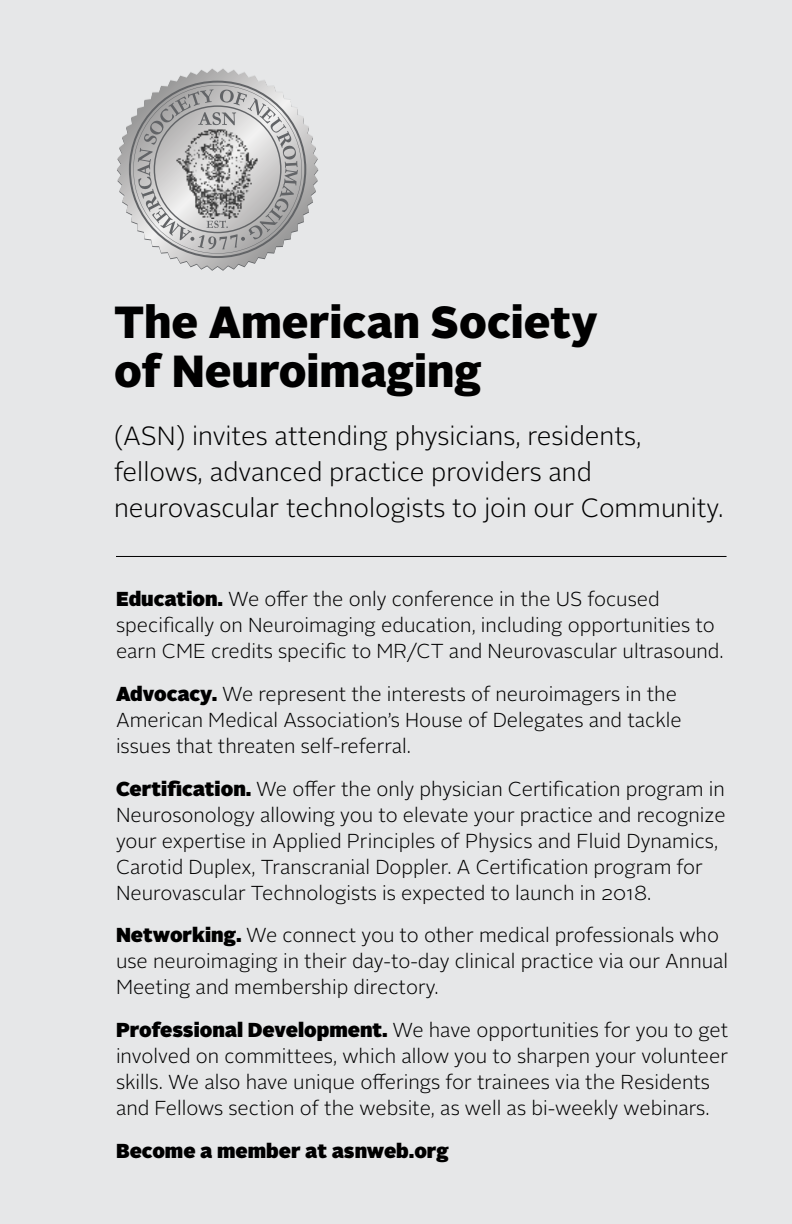
<style>
.page{position:relative;width:792px;height:1224px;background:#e6e7e8}
.page>*{position:absolute;margin:0;border:0;box-sizing:border-box;transform-origin:0 0}
.t1{font:900 44.8px/49.4px "Alright Sans";color:#000}
.t2{font:300 26.4px/36px "Alright Sans";color:#000}
.t3{font:300 20.2px/26px "Alright Sans";color:#000}
.t4{font:900 20.2px "Alright Sans";color:#000}
.s1{font-weight:900}
</style>
<div class="page">
<svg style="left:117px;top:69px;width:201px;height:201px"></svg>
<svg style="left:129px;top:81px;width:177px;height:177px"></svg>
<img style="left:175px;top:128px;width:83px;height:90px">
<hr style="left:116px;top:556px;width:611px;height:1px;background:#000">
<h1 class="t1" style="left:114px;top:298px;width:485px">The American Society of Neuroimaging</h1>
<h2 class="t2" style="left:114px;top:418px;width:611px">(ASN) invites attending physicians, residents, fellows, advanced practice providers and neurovascular technologists to join our Community.</h2>
<p class="t3" style="left:116px;top:587px;width:609px"><span class="s1">Education.</span> We offer the only conference in the US focused specifically on Neuroimaging education, including opportunities to earn CME credits specific to MR/CT and Neurovascular ultrasound.</p>
<p class="t3" style="left:116px;top:681px;width:567px"><span class="s1">Advocacy.</span> We represent the interests of neuroimagers in the<br>American Medical Association’s House of Delegates and tackle issues that threaten self-referral.</p>
<p class="t3" style="left:116px;top:776px;width:611px"><span class="s1">Certification.</span> We offer the only physician Certification program in Neurosonology allowing you to elevate your practice and recognize your expertise in Applied Principles of Physics and Fluid Dynamics, Carotid Duplex, Transcranial Doppler. A Certification program for Neurovascular Technologists is expected to launch in 2018.</p>
<p class="t3" style="left:116px;top:923px;width:614px"><span class="s1">Networking.</span> We connect you to other medical professionals who use neuroimaging in their day-to-day clinical practice via our Annual<br>Meeting and membership directory.</p>
<p class="t3" style="left:116px;top:1017px;width:614px"><span class="s1">Professional Development.</span> We have opportunities for you to get involved on committees, which allow you to sharpen your volunteer skills. We also have unique offerings for trainees via the Residents and Fellows section of the website, as well as bi-weekly webinars.</p>
<p class="t4" style="left:116px;top:1136px;width:334px">Become a member at asnweb.org</p>
</div>
